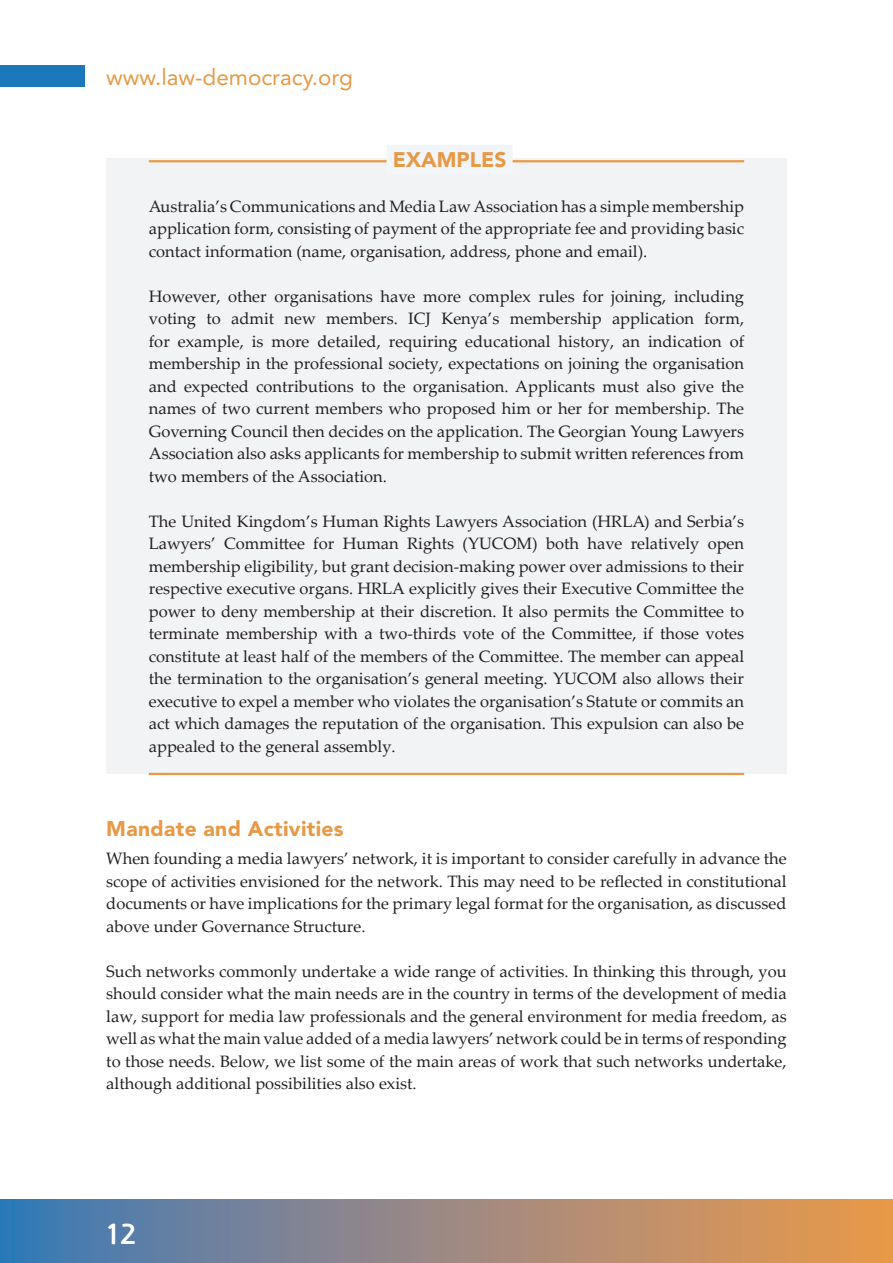
<style>
.page{position:relative;width:893px;height:1263px;background:#fff}
.page>*{position:absolute;margin:0;border:0;box-sizing:border-box;transform-origin:0 0}
.t1{font:700 28.5px "Sommet Rounded";color:#fff}
.t2{font:22.5px "Avenir LT Std";color:#e79946}
.t3{font:900 21px "Avenir LT Std";letter-spacing:.015em;color:#e79946}
.t4{font:16.5px/22.5px "Palatino Linotype";color:#231f20;text-align:justify}
</style>
<div class="page">
<svg style="left:0;top:1199px;width:893px;height:64px;background:#978982"></svg>
<div style="left:0;top:66px;width:85px;height:21px;background:#1b79bb"></div>
<div style="left:106px;top:158px;width:681px;height:616px;background:#f2f3f4"></div>
<hr style="left:149px;top:160px;width:595px;height:2px;background:#e79946">
<div style="left:387px;top:145px;width:126px;height:30px;background:#f2f5fa"></div>
<hr style="left:149px;top:773px;width:595px;height:2px;background:#e79946">
<h2 class="t2" style="left:106px;top:64px;width:248px">www.law-democracy.org</h2>
<p class="t3" style="left:393px;top:146px;width:115px">EXAMPLES</p>
<p class="t4" style="left:149px;top:194px;width:597px">Australia’s Communications and Media Law Association has a simple membership application form, consisting of payment of the appropriate fee and providing basic contact information (name, organisation, address, phone and email).</p>
<p class="t4" style="left:149px;top:284px;width:597px">However, other organisations have more complex rules for joining, including voting to admit new members. ICJ Kenya’s membership application form, for example, is more detailed, requiring educational history, an indication of membership in the professional society, expectations on joining the organisation and expected contributions to the organisation. Applicants must also give the names of two current members who proposed him or her for membership. The Governing Council then decides on the application. The Georgian Young Lawyers Association also asks applicants for membership to submit written references from two members of the Association.</p>
<p class="t4" style="left:149px;top:509px;width:597px">The United Kingdom’s Human Rights Lawyers Association (HRLA) and Serbia’s Lawyers’ Committee for Human Rights (YUCOM) both have relatively open membership eligibility, but grant decision-making power over admissions to their respective executive organs. HRLA explicitly gives their Executive Committee the power to deny membership at their discretion. It also permits the Committee to terminate membership with a two-thirds vote of the Committee, if those votes constitute at least half of the members of the Committee. The member can appeal the termination to the organisation’s general meeting. YUCOM also allows their executive to expel a member who violates the organisation’s Statute or commits an act which damages the reputation of the organisation. This expulsion can also be appealed to the general assembly.</p>
<p class="t3" style="left:106px;top:816px;width:239px">Mandate and Activities</p>
<p class="t4" style="left:106px;top:846px;width:682px">When founding a media lawyers’ network, it is important to consider carefully in advance the scope of activities envisioned for the network. This may need to be reflected in constitutional documents or have implications for the primary legal format for the organisation, as discussed above under Governance Structure.</p>
<p class="t4" style="left:106px;top:959px;width:682px">Such networks commonly undertake a wide range of activities. In thinking this through, you should consider what the main needs are in the country in terms of the development of media law, support for media law professionals and the general environment for media freedom, as well as what the main value added of a media lawyers’ network could be in terms of responding to those needs. Below, we list some of the main areas of work that such networks undertake, although additional possibilities also exist.</p>
<h1 class="t1" style="left:106px;top:1215px;width:31px">12</h1>
</div>
